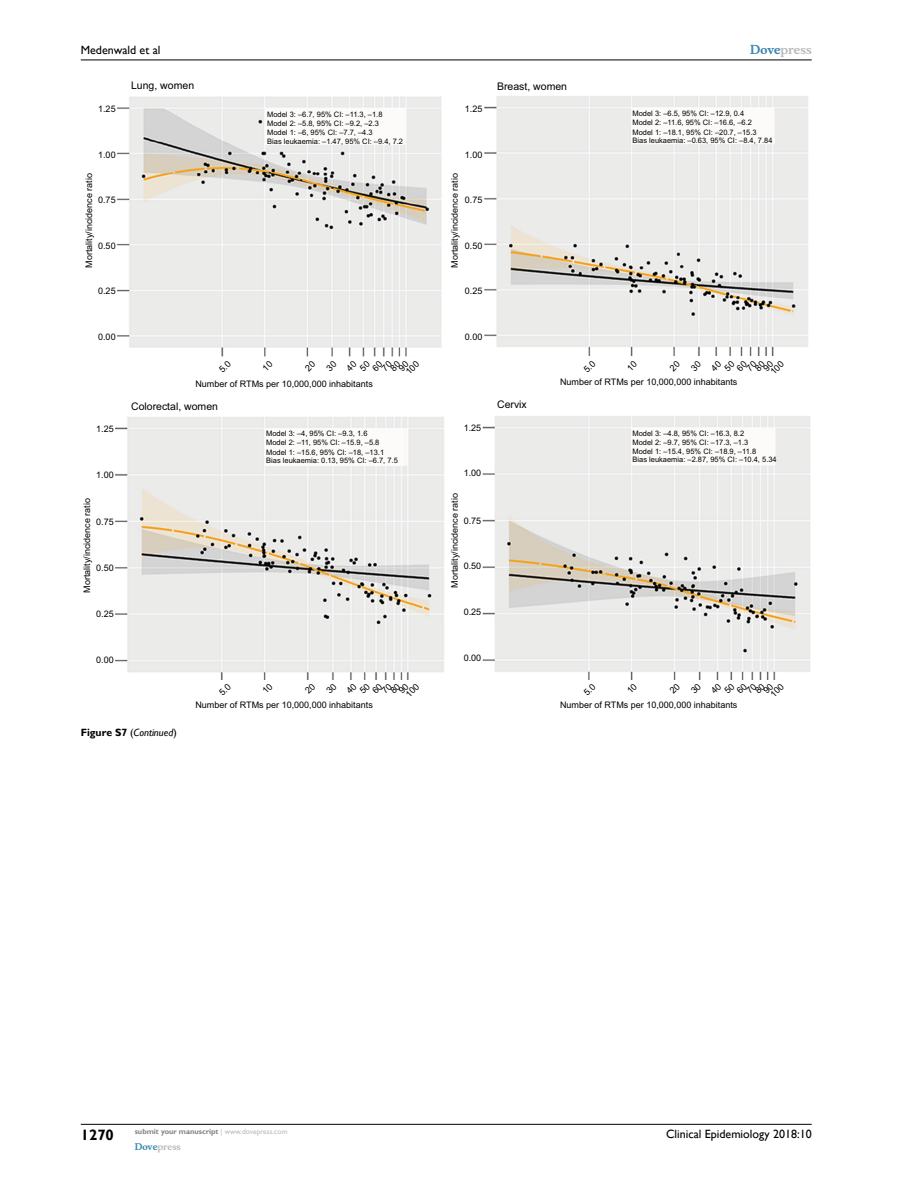
<style>
.page{position:relative;width:918px;height:1188px;background:#fff}
.page>*{position:absolute;margin:0;border:0;box-sizing:border-box;transform-origin:0 0}
.t1{font:700 15px "Gill Sans";color:#000}
.t2{font:12px "Gill Sans";color:#000}
.t3{font:700 12px "Musee";color:#b8babc}
.t4{font:10.5px "Arial";color:#000}
.t5{font:italic 10.5px "Gill Sans";color:#000}
.t6{font:9px/7.5px "Arial";color:#000}
.t7{font:700 9px "Musee";color:#b8babc}
.t8{font:7.5px/9px "Arial";color:#000}
.t9{font:700 7.5px "Gill Sans";color:#808285}
.s1{color:#3785ad}
.s2{font-weight:700;font-style:normal}
.s3{font-style:normal}
.s4{font-weight:400;color:#b8babc}
</style>
<div class="page">
<hr style="left:81px;top:1124px;width:731px;height:1px;background:#000">
<hr style="left:81px;top:60px;width:731px;height:1px;background:#000">
<img style="left:116px;top:96px;width:694px;height:584px">
<svg style="left:219px;top:360px;width:12px;height:13px"></svg>
<svg style="left:262px;top:360px;width:11px;height:11px"></svg>
<svg style="left:304px;top:360px;width:12px;height:11px"></svg>
<svg style="left:326px;top:360px;width:11px;height:11px"></svg>
<svg style="left:346px;top:360px;width:55px;height:11px"></svg>
<svg style="left:583px;top:360px;width:13px;height:13px"></svg>
<svg style="left:627px;top:360px;width:11px;height:11px"></svg>
<svg style="left:669px;top:360px;width:11px;height:11px"></svg>
<svg style="left:690px;top:360px;width:12px;height:11px"></svg>
<svg style="left:710px;top:360px;width:56px;height:11px"></svg>
<h2 class="t2" style="left:81px;top:43px;width:81px">Medenwald et al</h2>
<p class="t6" style="left:98px;top:105px;width:19px">1.25</p>
<p class="t6" style="left:98px;top:151px;width:19px">1.00</p>
<p class="t6" style="left:98px;top:196px;width:19px">0.75</p>
<p class="t6" style="left:98px;top:242px;width:19px">0.50</p>
<p class="t6" style="left:98px;top:287px;width:19px">0.25</p>
<p class="t6" style="left:98px;top:333px;width:19px">0.00</p>
<p class="t6" style="left:85px;top:268px;width:96px;rotate:-90deg">Mortality/incidence ratio</p>
<h3 class="t4" style="left:131px;top:79px;width:65px">Lung, women</h3>
<h3 class="t4" style="left:497px;top:80px;width:72px">Breast, women</h3>
<p class="t8" style="left:267px;top:110px;width:117px">Model 3: –6.7, 95% CI: –11.3, –1.8<br>Model 2: –5.8, 95% CI: –9.2, –2.3</p>
<p class="t8" style="left:267px;top:129px;width:137px;line-height:8.2px">Model 1: –6, 95% CI: –7.7, –4.3<br>Bias leukaemia: –1.47, 95% CI: –9.4, 7.2</p>
<p class="t6" style="left:398px;top:367px;width:19px;rotate:-45deg">90<br>100</p>
<p class="t6" style="left:465px;top:105px;width:19px">1.25</p>
<p class="t6" style="left:465px;top:151px;width:19px">1.00</p>
<p class="t6" style="left:465px;top:196px;width:19px">0.75</p>
<p class="t6" style="left:465px;top:242px;width:19px">0.50</p>
<p class="t6" style="left:465px;top:287px;width:19px">0.25</p>
<p class="t6" style="left:465px;top:333px;width:19px">0.00</p>
<p class="t6" style="left:451px;top:268px;width:96px;rotate:-90deg">Mortality/incidence ratio</p>
<h2 class="t3" style="left:750px;top:43px;width:63px"><span class="s1">Dove</span>press</h2>
<p class="t8" style="left:633px;top:109px;width:121px">Model 3: –6.5, 95% CI: –12.9, 0.4<br>Model 2: –11.6, 95% CI: –16.6, –6.2</p>
<p class="t8" style="left:633px;top:128px;width:142px;line-height:8.2px">Model 1: –18.1, 95% CI: –20.7, –15.3<br>Bias leukaemia: –0.63, 95% CI: –8.4, 7.84</p>
<p class="t6" style="left:762px;top:367px;width:19px;rotate:-45deg">90<br>100</p>
<p class="t6" style="left:195px;top:380px;width:179px">Number of RTMs per 10,000,000 inhabitants</p>
<p class="t6" style="left:560px;top:378px;width:179px">Number of RTMs per 10,000,000 inhabitants</p>
<h3 class="t4" style="left:131px;top:399px;width:88px">Colorectal, women</h3>
<h3 class="t4" style="left:497px;top:397px;width:31px">Cervix</h3>
<p class="t6" style="left:96px;top:425px;width:19px">1.25</p>
<p class="t8" style="left:266px;top:429px;width:115px">Model 3: –4, 95% CI: –9.3, 1.6<br>Model 2: –11, 95% CI: –15.9, –5.8</p>
<p class="t8" style="left:266px;top:448px;width:133px;line-height:8.2px">Model 1: –15.6, 95% CI: –18, –13.1<br>Bias leukaemia: 0.13, 95% CI: –6.7, 7.5</p>
<p class="t6" style="left:464px;top:424px;width:19px">1.25</p>
<p class="t8" style="left:633px;top:428px;width:117px">Model 3: –4.8, 95% CI: –16.3, 8.2<br>Model 2: –9.7, 95% CI: –17.3, –1.3</p>
<p class="t8" style="left:633px;top:447px;width:146px;line-height:8.2px">Model 1: –15.4, 95% CI: –18.9, –11.8<br>Bias leukaemia: –2.87, 95% CI: –10.4, 5.34</p>
<p class="t6" style="left:96px;top:471px;width:19px">1.00</p>
<p class="t6" style="left:96px;top:518px;width:19px">0.75</p>
<p class="t6" style="left:96px;top:564px;width:19px">0.50</p>
<p class="t6" style="left:96px;top:610px;width:19px">0.25</p>
<p class="t6" style="left:96px;top:656px;width:19px">0.00</p>
<p class="t6" style="left:83px;top:593px;width:96px;rotate:-90deg">Mortality/incidence ratio</p>
<p class="t6" style="left:464px;top:469px;width:19px">1.00</p>
<p class="t6" style="left:451px;top:588px;width:96px;rotate:-90deg">Mortality/incidence ratio</p>
<p class="t6" style="left:464px;top:517px;width:19px">0.75</p>
<p class="t6" style="left:464px;top:562px;width:19px">0.50</p>
<p class="t6" style="left:464px;top:608px;width:19px">0.25</p>
<p class="t6" style="left:464px;top:654px;width:19px">0.00</p>
<p class="t6" style="left:398px;top:689px;width:19px;rotate:-45deg">90<br>100</p>
<p class="t6" style="left:762px;top:689px;width:19px;rotate:-45deg">90<br>100</p>
<p class="t6" style="left:195px;top:701px;width:179px">Number of RTMs per 10,000,000 inhabitants</p>
<p class="t6" style="left:560px;top:701px;width:179px">Number of RTMs per 10,000,000 inhabitants</p>
<h3 class="t5" style="left:81px;top:727px;width:97px"><span class="s2">Figure S7</span> <span class="s3">(</span>Continued<span class="s3">)</span></h3>
<h1 class="t1" style="left:81px;top:1126px;width:35px">1270</h1>
<p class="t9" style="left:135px;top:1127px;width:154px">submit your manuscript <span class="s4">| www.dovepress.com</span></p>
<p class="t7" style="left:135px;top:1141px;width:48px"><span class="s1">Dove</span>press</p>
<h2 class="t2" style="left:666px;top:1127px;width:147px">Clinical Epidemiology 2018:10</h2>
</div>
